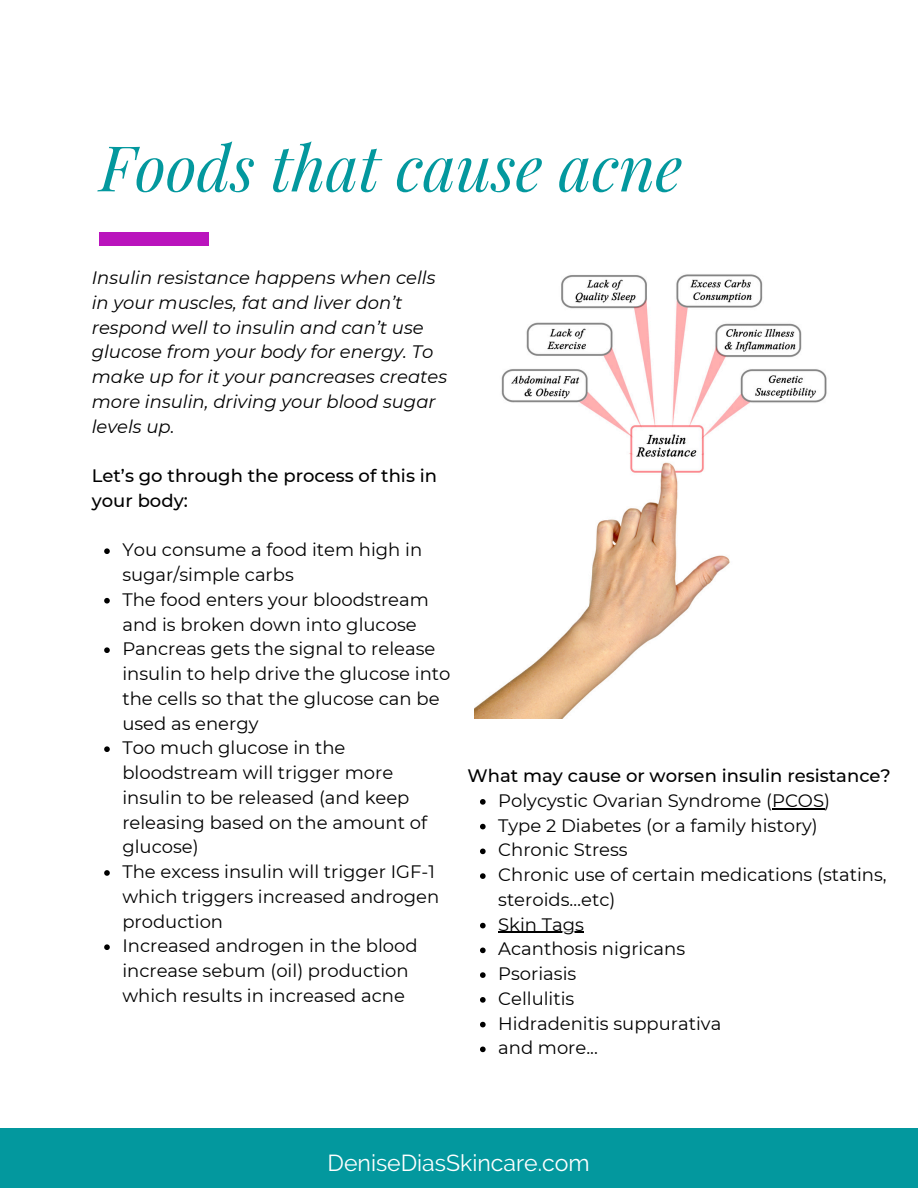
<style>
.page{position:relative;width:918px;height:1188px;background:#fff}
.page>*{position:absolute;margin:0;border:0;box-sizing:border-box;transform-origin:0 0}
.t1{font:italic 63px "Playfair Display";color:#03989e}
.t2{font:23.1px "Raleway";color:#fff}
.t3{font:18px/24.8px "Montserrat";color:#000}
.t4{font:italic 18px/24.8px "Montserrat";color:#000}
.t5{font:500 18px/24.8px "Montserrat";color:#000}
</style>
<div class="page">
<img style="left:474px;top:274px;width:353px;height:445px">
<div style="left:0;top:1128px;width:918px;height:60px;background:#03989e"></div>
<div style="left:100px;top:232px;width:109px;height:13px;background:#ba14bd"></div>
<svg style="left:104px;top:548px;width:6px;height:6px"></svg>
<svg style="left:104px;top:598px;width:6px;height:6px"></svg>
<svg style="left:104px;top:647px;width:6px;height:6px"></svg>
<svg style="left:104px;top:746px;width:6px;height:6px"></svg>
<svg style="left:104px;top:870px;width:6px;height:6px"></svg>
<svg style="left:104px;top:944px;width:6px;height:6px"></svg>
<svg style="left:480px;top:799px;width:6px;height:6px"></svg>
<hr style="left:772px;top:808px;width:52px;height:1px;background:#000">
<svg style="left:480px;top:824px;width:6px;height:5px"></svg>
<svg style="left:480px;top:849px;width:6px;height:5px"></svg>
<svg style="left:480px;top:873px;width:6px;height:6px"></svg>
<svg style="left:480px;top:923px;width:6px;height:5px"></svg>
<hr style="left:498px;top:932px;width:86px;height:1px;background:#000">
<svg style="left:480px;top:948px;width:6px;height:5px"></svg>
<svg style="left:480px;top:972px;width:6px;height:6px"></svg>
<svg style="left:480px;top:997px;width:6px;height:6px"></svg>
<svg style="left:480px;top:1022px;width:6px;height:5px"></svg>
<svg style="left:480px;top:1047px;width:6px;height:5px"></svg>
<h1 class="t1" style="left:100px;top:123px;width:584px">Foods that cause acne</h1>
<h3 class="t4" style="left:92px;top:265px;width:357px">Insulin resistance happens when cells in your muscles, fat and liver don’t respond well to insulin and can’t use glucose from your body for energy. To make up for it your pancreases creates more insulin, driving your blood sugar levels up.</h3>
<p class="t5" style="left:92px;top:463px;width:347px">Let’s go through the process of this in your body:</p>
<p class="t3" style="left:122px;top:537px;width:301px">You consume a food item high in sugar/simple carbs</p>
<p class="t3" style="left:122px;top:587px;width:308px">The food enters your bloodstream and is broken down into glucose</p>
<p class="t3" style="left:122px;top:636px;width:330px">Pancreas gets the signal to release insulin to help drive the glucose into the cells so that the glucose can be used as energy</p>
<p class="t3" style="left:122px;top:735px;width:306px">Too much glucose in the bloodstream will trigger more insulin to be released (and keep releasing based on the amount of glucose)</p>
<p class="t3" style="left:122px;top:859px;width:318px">The excess insulin will trigger IGF-1 which triggers increased androgen production</p>
<h3 class="t3" style="left:122px;top:933px;width:297px">Increased androgen in the blood increase sebum (oil) production which results in increased acne</h3>
<p class="t5" style="left:468px;top:763px;width:425px">What may cause or worsen insulin resistance?</p>
<p class="t3" style="left:498px;top:788px;width:333px">Polycystic Ovarian Syndrome (PCOS)</p>
<p class="t3" style="left:498px;top:813px;width:321px">Type 2 Diabetes (or a family history)</p>
<p class="t3" style="left:498px;top:838px;width:131px">Chronic Stress</p>
<p class="t3" style="left:498px;top:862px;width:390px">Chronic use of certain medications (statins, steroids…etc)</p>
<p class="t3" style="left:498px;top:912px;width:87px">Skin Tags</p>
<p class="t3" style="left:498px;top:937px;width:188px">Acanthosis nigricans</p>
<p class="t3" style="left:498px;top:961px;width:80px">Psoriasis</p>
<p class="t3" style="left:498px;top:986px;width:78px">Cellulitis</p>
<p class="t3" style="left:498px;top:1011px;width:225px">Hidradenitis suppurativa</p>
<h2 class="t3" style="left:498px;top:1036px;width:101px">and more...</h2>
<p class="t2" style="left:328px;top:1149px;width:264px">DeniseDiasSkincare.com</p>
</div>
